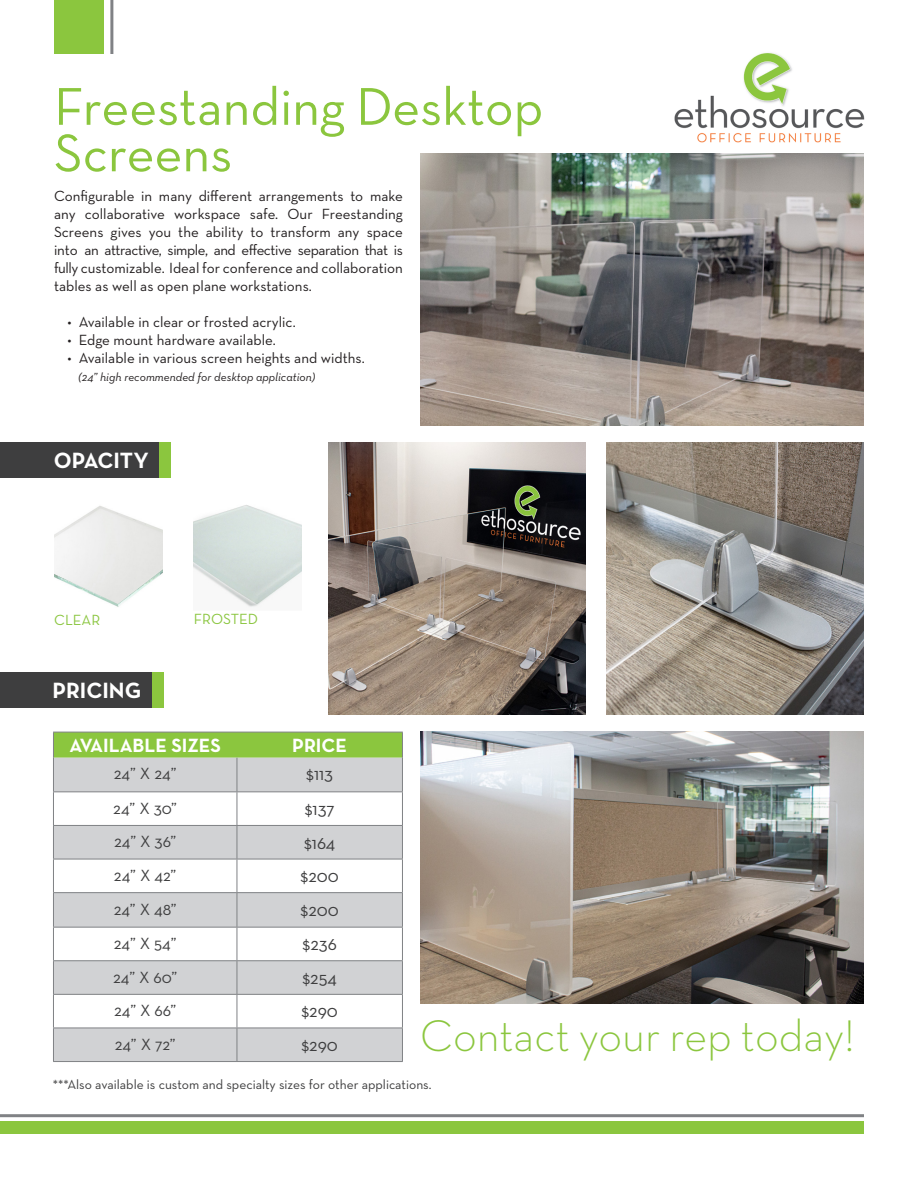
<style>
.page{position:relative;width:918px;height:1188px;background:#fff}
.page>*{position:absolute;margin:0;border:0;box-sizing:border-box;transform-origin:0 0}
.t1{font:54px/46.5px "Neutra Text TF";color:#8bc63e}
.t2{font:300 45px "Neutra Text TF";color:#8bc63e}
.t3{font:700 22.5px "Neutra Text";color:#fff}
.t4{font:700 19.5px "Neutra Text";color:#fff}
.t5{font:18px "Neutra Text";color:#3e3e3f}
.t6{font:16.5px "Neutra Text";color:#3e3e3f}
.t7{font:15px/18px "Neutra Text";color:#231f20;text-align:justify}
.t8{font:15px "Neutra Text TF";color:#8bc640}
.t9{font:13.5px "Neutra Text";color:#3e3e3f}
.t10{font:italic 12px "Neutra Text";color:#231f20}
</style>
<div class="page">
<div style="left:0;top:1122px;width:864px;height:12px;background:#8bc63e"></div>
<hr style="left:0;top:1114px;width:864px;height:3px;background:#808285">
<div style="left:0;top:672px;width:152px;height:36px;background:#3e3e3f"></div>
<div style="left:0;top:443px;width:160px;height:35px;background:#3e3e3f"></div>
<div style="left:152px;top:672px;width:11px;height:36px;background:#8bc63e"></div>
<div style="left:160px;top:443px;width:11px;height:35px;background:#8bc63e"></div>
<svg style="left:54px;top:758px;width:348px;height:303px;fill:#d1d2d4"></svg>
<svg style="left:53px;top:732px;width:350px;height:26px;background:#8cc443"></svg>
<hr style="left:53px;top:758px;width:1px;height:33px;background:#808285">
<hr style="left:237px;top:758px;width:1px;height:33px;background:#808285">
<hr style="left:402px;top:758px;width:1px;height:33px;background:#808285">
<hr style="left:53px;top:791px;width:184px;height:1px;background:#808285">
<hr style="left:53px;top:792px;width:1px;height:33px;background:#808285">
<hr style="left:237px;top:791px;width:166px;height:1px;background:#808285">
<hr style="left:237px;top:792px;width:1px;height:33px;background:#808285">
<hr style="left:402px;top:792px;width:1px;height:33px;background:#808285">
<hr style="left:53px;top:825px;width:184px;height:1px;background:#808285">
<hr style="left:53px;top:826px;width:1px;height:33px;background:#808285">
<hr style="left:237px;top:825px;width:166px;height:1px;background:#808285">
<hr style="left:237px;top:826px;width:1px;height:33px;background:#808285">
<hr style="left:402px;top:826px;width:1px;height:33px;background:#808285">
<hr style="left:53px;top:859px;width:184px;height:1px;background:#808285">
<hr style="left:53px;top:859px;width:1px;height:33px;background:#808285">
<hr style="left:237px;top:859px;width:166px;height:1px;background:#808285">
<hr style="left:237px;top:859px;width:1px;height:33px;background:#808285">
<hr style="left:402px;top:859px;width:1px;height:33px;background:#808285">
<hr style="left:53px;top:892px;width:184px;height:1px;background:#808285">
<hr style="left:53px;top:893px;width:1px;height:34px;background:#808285">
<hr style="left:237px;top:892px;width:166px;height:1px;background:#808285">
<hr style="left:237px;top:893px;width:1px;height:34px;background:#808285">
<hr style="left:402px;top:893px;width:1px;height:34px;background:#808285">
<hr style="left:53px;top:927px;width:184px;height:1px;background:#808285">
<hr style="left:237px;top:927px;width:166px;height:1px;background:#808285">
<hr style="left:53px;top:928px;width:1px;height:32px;background:#808285">
<hr style="left:237px;top:928px;width:1px;height:32px;background:#808285">
<hr style="left:402px;top:928px;width:1px;height:32px;background:#808285">
<hr style="left:53px;top:960px;width:184px;height:1px;background:#808285">
<hr style="left:53px;top:961px;width:1px;height:33px;background:#808285">
<hr style="left:237px;top:960px;width:166px;height:1px;background:#808285">
<hr style="left:237px;top:961px;width:1px;height:33px;background:#808285">
<hr style="left:402px;top:961px;width:1px;height:33px;background:#808285">
<hr style="left:53px;top:994px;width:184px;height:1px;background:#808285">
<hr style="left:53px;top:995px;width:1px;height:33px;background:#808285">
<hr style="left:237px;top:994px;width:166px;height:1px;background:#808285">
<hr style="left:237px;top:995px;width:1px;height:33px;background:#808285">
<hr style="left:402px;top:995px;width:1px;height:33px;background:#808285">
<hr style="left:53px;top:1028px;width:184px;height:1px;background:#808285">
<hr style="left:53px;top:1028px;width:1px;height:33px;background:#808285">
<hr style="left:237px;top:1028px;width:166px;height:1px;background:#808285">
<hr style="left:237px;top:1028px;width:1px;height:33px;background:#808285">
<hr style="left:402px;top:1028px;width:1px;height:33px;background:#808285">
<hr style="left:53px;top:1061px;width:184px;height:1px;background:#808285">
<hr style="left:237px;top:1061px;width:166px;height:1px;background:#808285">
<img style="left:674px;top:53px;width:191px;height:90px">
<div style="left:54px;top:0;width:50px;height:54px;background:#8bc63e"></div>
<hr style="left:110px;top:0;width:3px;height:54px;background:#808285">
<img style="left:54px;top:506px;width:108px;height:101px">
<img style="left:194px;top:505px;width:108px;height:102px">
<img style="left:420px;top:153px;width:444px;height:273px">
<img style="left:420px;top:732px;width:444px;height:272px">
<img style="left:329px;top:443px;width:257px;height:272px">
<img style="left:607px;top:443px;width:257px;height:272px">
<p class="t1" style="left:54px;top:82px;width:491px">Freestanding Desktop<br>Screens</p>
<p class="t7" style="left:54px;top:186px;width:350px">Configurable in many different arrangements to make any collaborative workspace safe. Our Freestanding Screens gives you the ability to transform any space into an attractive, simple, and effective separation that is fully customizable. Ideal for conference and collaboration tables as well as open plane workstations.</p>
<p class="t7" style="left:68px;top:312px;width:230px">• Available in clear or frosted acrylic.</p>
<p class="t7" style="left:68px;top:330px;width:210px">• Edge mount hardware available.</p>
<p class="t7" style="left:68px;top:348px;width:299px">• Available in various screen heights and widths.</p>
<p class="t10" style="left:79px;top:369px;width:238px">(24” high recommended for desktop application)</p>
<p class="t3" style="left:54px;top:447px;width:96px">OPACITY</p>
<p class="t8" style="left:54px;top:611px;width:48px">CLEAR</p>
<p class="t8" style="left:194px;top:610px;width:66px">FROSTED</p>
<p class="t3" style="left:53px;top:676px;width:90px">PRICING</p>
<p class="t4" style="left:69px;top:733px;width:153px">AVAILABLE SIZES</p>
<p class="t4" style="left:292px;top:733px;width:56px">PRICE</p>
<p class="t6" style="left:114px;top:764px;width:64px">24” X 24”</p>
<p class="t5" style="left:306px;top:763px;width:28px">$113</p>
<p class="t6" style="left:113px;top:798px;width:65px">24” X 30”</p>
<p class="t5" style="left:305px;top:798px;width:31px">$137</p>
<p class="t6" style="left:114px;top:832px;width:64px">24” X 36”</p>
<p class="t5" style="left:304px;top:832px;width:33px">$164</p>
<p class="t6" style="left:114px;top:865px;width:64px">24” X 42”</p>
<p class="t5" style="left:301px;top:865px;width:40px">$200</p>
<p class="t6" style="left:114px;top:899px;width:65px">24” X 48”</p>
<p class="t5" style="left:301px;top:899px;width:40px">$200</p>
<p class="t6" style="left:114px;top:934px;width:64px">24” X 54”</p>
<p class="t5" style="left:303px;top:933px;width:36px">$236</p>
<p class="t6" style="left:113px;top:967px;width:66px">24” X 60”</p>
<p class="t5" style="left:303px;top:967px;width:36px">$254</p>
<p class="t6" style="left:114px;top:1001px;width:64px">24” X 66”</p>
<p class="t5" style="left:301px;top:1000px;width:38px">$290</p>
<p class="t6" style="left:115px;top:1034px;width:63px">24” X 72”</p>
<p class="t5" style="left:301px;top:1034px;width:38px">$290</p>
<p class="t9" style="left:53px;top:1077px;width:380px">***Also available is custom and specialty sizes for other applications.</p>
<p class="t2" style="left:420px;top:1009px;width:436px">Contact your rep today!</p>
</div>
